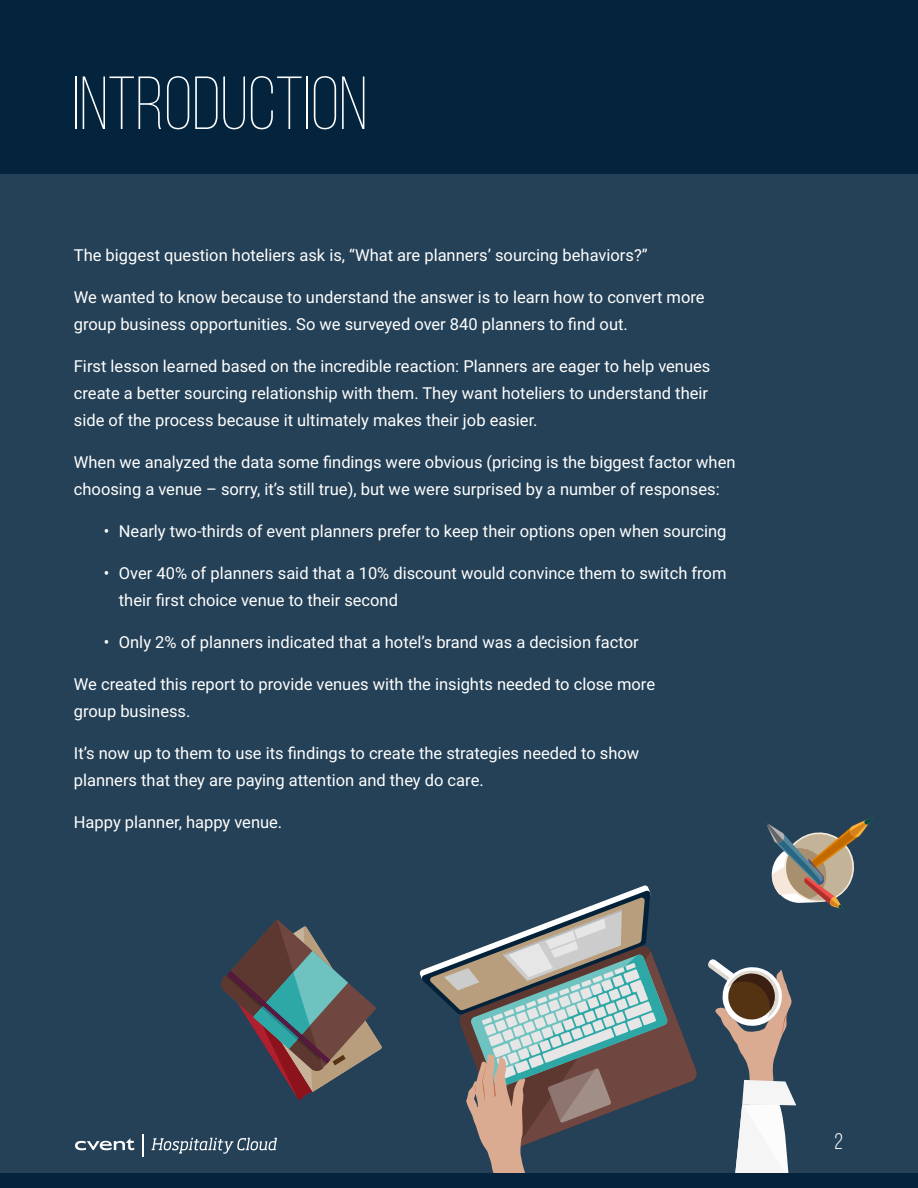
<style>
.page{position:relative;width:918px;height:1188px;background:#254157}
.page>*{position:absolute;margin:0;border:0;box-sizing:border-box;transform-origin:0 0}
.t1{font:300 75px "Bebas Neue";color:#fff}
.t2{font:22.5px "Bebas Neue";color:#fff}
.t3{font:16.5px/27px "Roboto";color:#fff}
</style>
<div class="page">
<svg style="left:75px;top:1138px;width:59px;height:12px"></svg>
<svg style="left:142px;top:1134px;width:1px;height:23px"></svg>
<svg style="left:152px;top:1138px;width:125px;height:16px"></svg>
<div style="left:0;top:0;width:918px;height:174px;background:#04243d"></div>
<svg style="left:420px;top:885px;width:277px;height:288px"></svg>
<svg style="left:708px;top:959px;width:88px;height:214px"></svg>
<svg style="left:221px;top:919px;width:161px;height:181px"></svg>
<svg style="left:765px;top:817px;width:108px;height:92px"></svg>
<div style="left:0;top:1173px;width:918px;height:15px;background:#04243d"></div>
<h1 class="t1" style="left:72px;top:63px;width:297px">INTRODUCTION</h1>
<p class="t3" style="left:74px;top:241px;width:575px">The biggest question hoteliers ask is, “What are planners’ sourcing behaviors?”</p>
<p class="t3" style="left:74px;top:283px;width:632px">We wanted to know because to understand the answer is to learn how to convert more group business opportunities. So we surveyed over 840 planners to find out.</p>
<p class="t3" style="left:74px;top:352px;width:638px">First lesson learned based on the incredible reaction: Planners are eager to help venues create a better sourcing relationship with them. They want hoteliers to understand their side of the process because it ultimately makes their job easier.</p>
<p class="t3" style="left:74px;top:448px;width:663px">When we analyzed the data some findings were obvious (pricing is the biggest factor when choosing a venue – sorry, it’s still true), but we were surprised by a number of responses:</p>
<p class="t3" style="left:104px;top:517px;width:624px">• Nearly two-thirds of event planners prefer to keep their options open when sourcing</p>
<p class="t3" style="left:119px;top:559px;width:609px;text-indent:-15px">• Over 40% of planners said that a 10% discount would convince them to switch from their first choice venue to their second</p>
<p class="t3" style="left:104px;top:628px;width:536px">• Only 2% of planners indicated that a hotel’s brand was a decision factor</p>
<p class="t3" style="left:74px;top:670px;width:583px">We created this report to provide venues with the insights needed to close more group business.</p>
<p class="t3" style="left:74px;top:739px;width:567px">It’s now up to them to use its findings to create the strategies needed to show planners that they are paying attention and they do care.</p>
<p class="t3" style="left:74px;top:808px;width:210px">Happy planner, happy venue.</p>
<h2 class="t2" style="left:835px;top:1130px;width:10px">2</h2>
</div>
